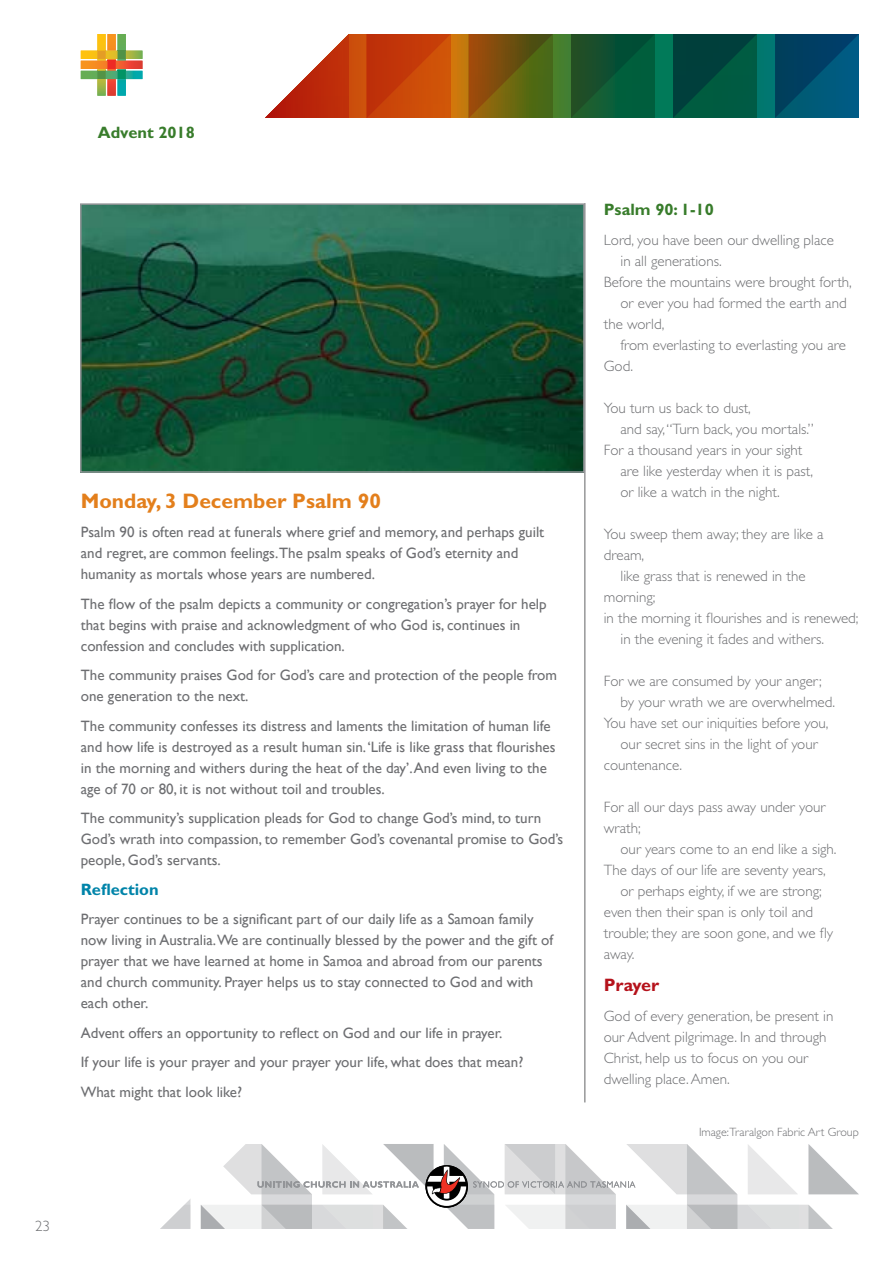
<style>
.page{position:relative;width:893px;height:1263px;background:#fff}
.page>*{position:absolute;margin:0;border:0;box-sizing:border-box;transform-origin:0 0}
.t1{font:700 21px "Gill Sans Std";color:#e37f1c}
.t2{font:700 18px "Gill Sans Std";color:#b5121b}
.t3{font:700 16.5px "Gill Sans Std";color:#387c2b}
.t4{font:700 16.5px "Gill Sans Std";color:#0084a9}
.t5{font:15px/21px "Gill Sans";color:#6d6e71}
.t6{font:300 15px/21px "Gill Sans Std";color:#6d6e71}
.t7{font:300 12px "Gill Sans Std";color:#6d6e71}
</style>
<div class="page">
<hr style="left:585px;top:203px;width:1px;height:899px;background:#636466">
<svg style="left:265px;top:34px;width:510px;height:84px"></svg>
<svg style="left:469px;top:34px;width:84px;height:84px"></svg>
<svg style="left:571px;top:34px;width:84px;height:84px"></svg>
<svg style="left:673px;top:34px;width:84px;height:84px"></svg>
<svg style="left:775px;top:34px;width:84px;height:84px"></svg>
<svg style="left:367px;top:34px;width:84px;height:84px"></svg>
<svg style="left:81px;top:34px;width:61px;height:62px"></svg>
<svg style="left:160px;top:1199px;width:30px;height:30px"></svg>
<svg style="left:201px;top:1144px;width:658px;height:85px"></svg>
<img style="left:83px;top:206px;width:499px;height:264px">
<div style="left:80px;top:203px;width:505px;height:270px;border:2px solid #939598"></div>
<p class="t3" style="left:98px;top:122px;width:99px">Advent 2018</p>
<h1 class="t1" style="left:81px;top:488px;width:302px">Monday, 3 December Psalm 90</h1>
<p class="t5" style="left:81px;top:522px;width:465px">Psalm 90 is often read at funerals where grief and memory, and perhaps guilt and regret, are common feelings.The psalm speaks of God’s eternity and humanity as mortals whose years are numbered.</p>
<p class="t5" style="left:81px;top:593px;width:467px">The flow of the psalm depicts a community or congregation’s prayer for help that begins with praise and acknowledgment of who God is, continues in confession and concludes with supplication.</p>
<p class="t5" style="left:81px;top:665px;width:478px">The community praises God for God’s care and protection of the people from one generation to the next.</p>
<p class="t5" style="left:81px;top:715px;width:476px">The community confesses its distress and laments the limitation of human life and how life is destroyed as a result human sin. ‘Life is like grass that flourishes in the morning and withers during the heat of the day’. And even living to the age of 70 or 80, it is not without toil and troubles.</p>
<p class="t5" style="left:81px;top:808px;width:484px">The community’s supplication pleads for God to change God’s mind, to turn<br>God’s wrath into compassion, to remember God’s covenantal promise to God’s people, God’s servants.</p>
<p class="t4" style="left:81px;top:879px;width:79px">Reflection</p>
<p class="t5" style="left:81px;top:909px;width:474px">Prayer continues to be a significant part of our daily life as a Samoan family now living in Australia.We are continually blessed by the power and the gift of prayer that we have learned at home in Samoa and abroad from our parents and church community. Prayer helps us to stay connected to God and with each other.</p>
<p class="t5" style="left:81px;top:1018px;width:444px;line-height:29.5px">Advent offers an opportunity to reflect on God and our life in prayer.<br>If your life is your prayer and your prayer your life, what does that mean?<br>What might that look like?</p>
<p class="t6" style="left:35px;top:1215px;width:16px">23</p>
<p class="t3" style="left:604px;top:200px;width:111px">Psalm 90: 1-10</p>
<p class="t6" style="left:604px;top:229px;width:232px">Lord, you have been our dwelling place</p>
<p class="t6" style="left:620px;top:250px;width:103px">in all generations.</p>
<p class="t6" style="left:604px;top:271px;width:250px">Before the mountains were brought forth,</p>
<p class="t6" style="left:620px;top:292px;width:228px">or ever you had formed the earth and</p>
<p class="t6" style="left:604px;top:313px;width:62px">the world,</p>
<p class="t6" style="left:620px;top:334px;width:227px">from everlasting to everlasting you are</p>
<p class="t6" style="left:604px;top:355px;width:31px">God.</p>
<p class="t6" style="left:604px;top:397px;width:149px">You turn us back to dust,</p>
<p class="t6" style="left:620px;top:418px;width:195px">and say, “Turn back, you mortals.”</p>
<p class="t6" style="left:604px;top:439px;width:200px">For a thousand years in your sight</p>
<p class="t6" style="left:620px;top:460px;width:194px">are like yesterday when it is past,</p>
<p class="t6" style="left:620px;top:481px;width:161px">or like a watch in the night.</p>
<p class="t6" style="left:604px;top:523px;width:221px">You sweep them away; they are like a dream,</p>
<p class="t6" style="left:620px;top:565px;width:187px">like grass that is renewed in the</p>
<p class="t6" style="left:604px;top:586px;width:53px">morning;</p>
<p class="t6" style="left:604px;top:607px;width:256px">in the morning it flourishes and is renewed;</p>
<p class="t6" style="left:620px;top:628px;width:205px">in the evening it fades and withers.</p>
<p class="t6" style="left:604px;top:670px;width:220px">For we are consumed by your anger;</p>
<p class="t6" style="left:620px;top:691px;width:216px">by your wrath we are overwhelmed.</p>
<p class="t6" style="left:604px;top:712px;width:226px">You have set our iniquities before you,</p>
<p class="t6" style="left:620px;top:733px;width:199px">our secret sins in the light of your</p>
<p class="t6" style="left:604px;top:754px;width:80px">countenance.</p>
<p class="t6" style="left:604px;top:796px;width:223px">For all our days pass away under your wrath;</p>
<p class="t6" style="left:620px;top:838px;width:218px">our years come to an end like a sigh.</p>
<p class="t6" style="left:604px;top:859px;width:223px">The days of our life are seventy years,</p>
<p class="t6" style="left:620px;top:880px;width:203px">or perhaps eighty, if we are strong;</p>
<p class="t6" style="left:604px;top:901px;width:211px">even then their span is only toil and</p>
<p class="t6" style="left:604px;top:922px;width:231px">trouble; they are soon gone, and we fly</p>
<p class="t6" style="left:604px;top:943px;width:32px">away.</p>
<p class="t2" style="left:604px;top:975px;width:57px">Prayer</p>
<p class="t6" style="left:604px;top:1005px;width:231px">God of every generation, be present in our Advent pilgrimage. In and through<br>Christ, help us to focus on you our dwelling place. Amen.</p>
<p class="t7" style="left:699px;top:1125px;width:161px">Image:Traralgon Fabric Art Group</p>
</div>
